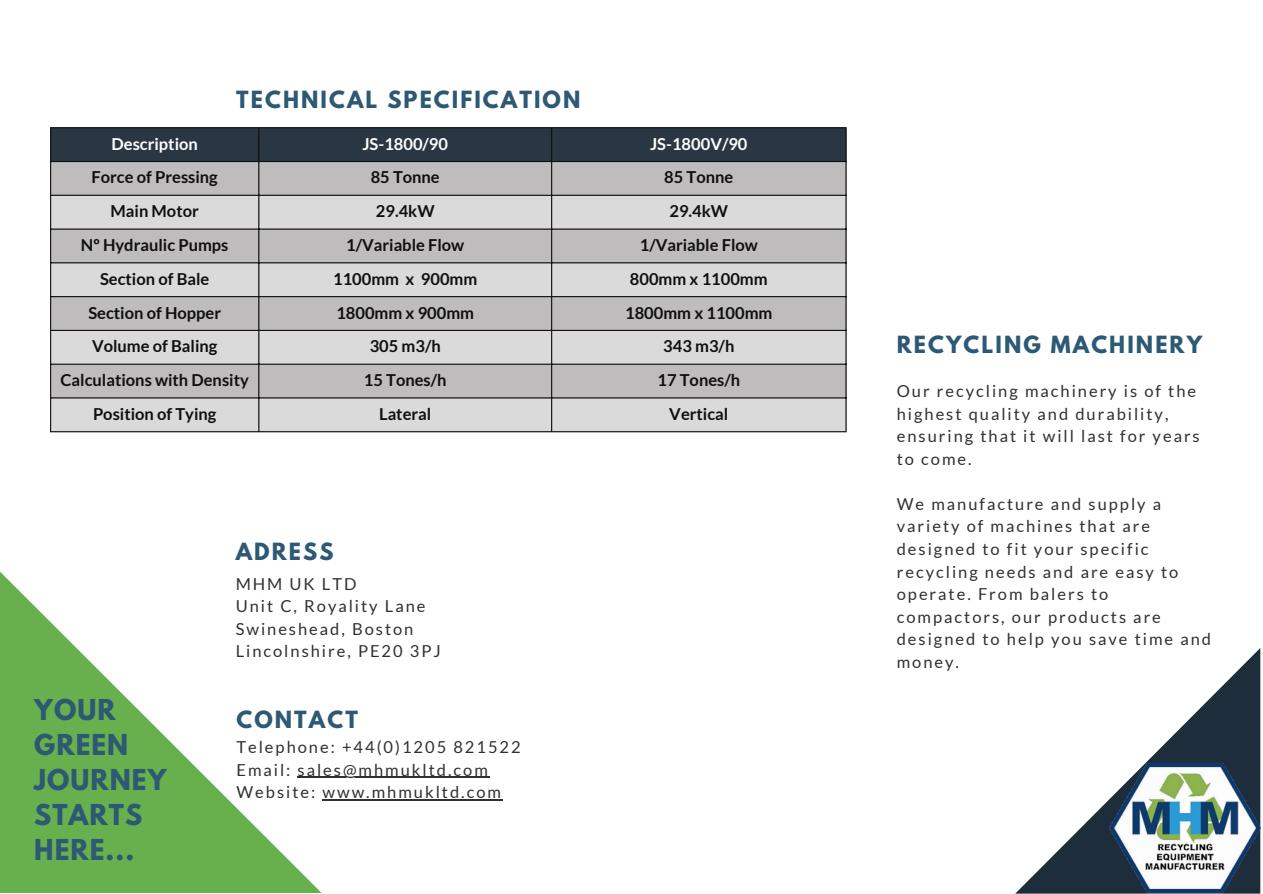
<style>
.page{position:relative;width:1263px;height:894px;background:#fff}
.page>*{position:absolute;margin:0;border:0;box-sizing:border-box;transform-origin:0 0}
.t1{font:700 25.5px/34.8px "League Spartan";letter-spacing:.04em;color:#2d5974}
.t2{font:700 21px "League Spartan";letter-spacing:.1em;color:#2d5974}
.t3{font:16.5px/22.5px "Lato";letter-spacing:.12em;color:#303030}
.t4{font:700 16.5px "Lato";color:#030303}
.t5{font:700 16.5px "Lato";color:#fff}
</style>
<div class="page">
<svg style="left:1016px;top:648px;width:244px;height:245px"></svg>
<svg style="left:0;top:571px;width:322px;height:321px"></svg>
<img style="left:1110px;top:762px;width:151px;height:131px">
<div style="left:51px;top:128px;width:794px;height:33px;background:#293744"></div>
<div style="left:51px;top:162px;width:794px;height:33px;background:#bebcbc"></div>
<svg style="left:51px;top:196px;width:794px;height:235px;background:#cac9c9"></svg>
<hr style="left:50px;top:128px;width:1px;height:303px;background:#030303">
<hr style="left:258px;top:128px;width:1px;height:303px;background:#030303">
<hr style="left:551px;top:128px;width:1px;height:303px;background:#030303">
<hr style="left:845px;top:128px;width:2px;height:303px;background:#030303">
<hr style="left:50px;top:127px;width:797px;height:1px;background:#030303">
<hr style="left:50px;top:161px;width:797px;height:1px;background:#030303">
<hr style="left:50px;top:195px;width:797px;height:1px;background:#030303">
<hr style="left:50px;top:228px;width:797px;height:1px;background:#030303">
<hr style="left:50px;top:262px;width:797px;height:1px;background:#030303">
<hr style="left:50px;top:296px;width:797px;height:1px;background:#030303">
<hr style="left:50px;top:330px;width:797px;height:1px;background:#030303">
<hr style="left:50px;top:363px;width:797px;height:1px;background:#030303">
<hr style="left:50px;top:397px;width:797px;height:1px;background:#030303">
<hr style="left:50px;top:431px;width:797px;height:1px;background:#030303">
<hr style="left:298px;top:776px;width:192px;height:1px;background:#303030">
<hr style="left:322px;top:799px;width:181px;height:1px;background:#303030">
<p class="t2" style="left:236px;top:89px;width:346px">TECHNICAL SPECIFICATION</p>
<p class="t5" style="left:112px;top:133px;width:88px">Description</p>
<p class="t5" style="left:362px;top:133px;width:87px">JS-1800/90</p>
<p class="t5" style="left:650px;top:133px;width:99px">JS-1800V/90</p>
<p class="t4" style="left:92px;top:167px;width:128px">Force of Pressing</p>
<p class="t4" style="left:371px;top:167px;width:71px">85 Tonne</p>
<p class="t4" style="left:664px;top:167px;width:71px">85 Tonne</p>
<p class="t4" style="left:111px;top:201px;width:90px">Main Motor</p>
<p class="t4" style="left:376px;top:201px;width:60px">29.4kW</p>
<p class="t4" style="left:669px;top:201px;width:60px">29.4kW</p>
<p class="t4" style="left:81px;top:235px;width:149px">Nº Hydraulic Pumps</p>
<p class="t4" style="left:346px;top:235px;width:120px">1/Variable Flow</p>
<p class="t4" style="left:640px;top:235px;width:120px">1/Variable Flow</p>
<p class="t4" style="left:100px;top:268px;width:111px">Section of Bale</p>
<p class="t4" style="left:333px;top:268px;width:146px">1100mm x 900mm</p>
<p class="t4" style="left:630px;top:268px;width:139px">800mm x 1100mm</p>
<p class="t4" style="left:88px;top:302px;width:134px">Section of Hopper</p>
<p class="t4" style="left:336px;top:302px;width:139px">1800mm x 900mm</p>
<p class="t4" style="left:625px;top:302px;width:149px">1800mm x 1100mm</p>
<p class="t4" style="left:92px;top:336px;width:127px">Volume of Baling</p>
<p class="t4" style="left:370px;top:336px;width:73px">305 m3/h</p>
<p class="t4" style="left:663px;top:336px;width:73px">343 m3/h</p>
<p class="t4" style="left:61px;top:370px;width:190px">Calculations with Density</p>
<p class="t4" style="left:364px;top:370px;width:84px">15 Tones/h</p>
<p class="t4" style="left:657px;top:370px;width:84px">17 Tones/h</p>
<p class="t4" style="left:93px;top:403px;width:125px">Position of Tying</p>
<p class="t4" style="left:379px;top:403px;width:54px">Lateral</p>
<p class="t4" style="left:669px;top:403px;width:61px">Vertical</p>
<p class="t1" style="left:34px;top:695px;width:134px">YOUR<br>GREEN<br>JOURNEY<br>STARTS<br>HERE...</p>
<p class="t2" style="left:236px;top:541px;width:99px">ADRESS</p>
<p class="t3" style="left:236px;top:572px;width:122px">MHM UK LTD</p>
<p class="t3" style="left:236px;top:594px;width:191px">Unit C, Royality Lane</p>
<p class="t3" style="left:236px;top:617px;width:179px">Swineshead, Boston</p>
<p class="t3" style="left:236px;top:639px;width:207px">Lincolnshire, PE20 3PJ</p>
<p class="t2" style="left:236px;top:708px;width:123px">CONTACT</p>
<p class="t3" style="left:236px;top:735px;width:286px">Telephone: +44(0)1205 821522</p>
<p class="t3" style="left:236px;top:758px;width:253px">Email: sales@mhmukltd.com</p>
<p class="t3" style="left:236px;top:780px;width:266px">Website: www.mhmukltd.com</p>
<p class="t2" style="left:897px;top:334px;width:307px">RECYCLING MACHINERY</p>
<p class="t3" style="left:897px;top:379px;width:304px">Our recycling machinery is of the highest quality and durability, ensuring that it will last for years to come.</p>
<p class="t3" style="left:897px;top:492px;width:316px">We manufacture and supply a variety of machines that are designed to fit your specific recycling needs and are easy to operate. From balers to compactors, our products are designed to help you save time and money.</p>
</div>
